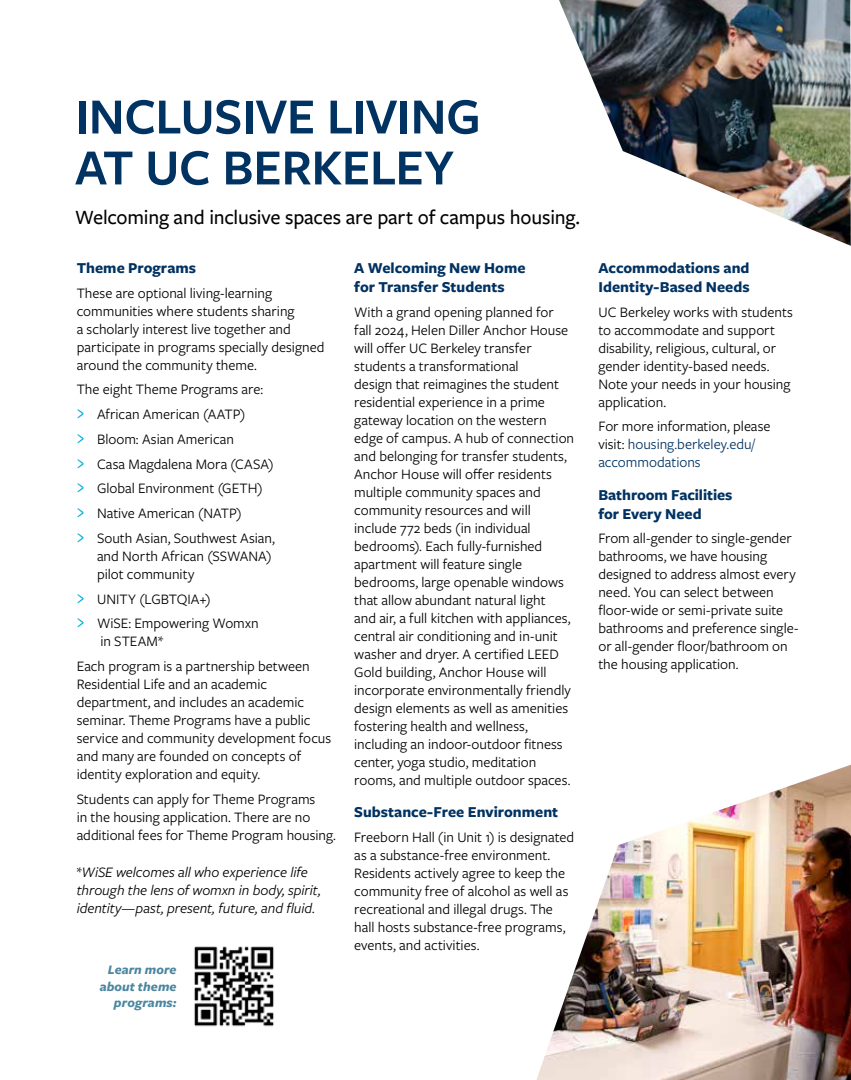
<style>
.page{position:relative;width:851px;height:1080px;background:#fff}
.page>*{position:absolute;margin:0;border:0;box-sizing:border-box;transform-origin:0 0}
.t1{font:600 52.5px/51px "Freight Sans Pro";letter-spacing:-.01em;color:#003262}
.t2{font:500 21px "Freight Sans Pro";letter-spacing:-.01em;color:#000}
.t3{font:700 15.75px/18.9px "Freight Sans Pro";color:#003262}
.t4{font:15px/18px "Freight Sans Pro";color:#000}
.t5{font:italic 15px/18px "Freight Sans Pro";letter-spacing:-.005em;color:#000}
.t6{font:15px/18px "Freight Sans Pro";color:#003262}
.t7{font:italic 700 13.5px/16.5px "Freight Sans Pro";letter-spacing:.005em;color:#4c86a0;text-align:right}
.s1{font-size:22.5px;color:#00b0da}
.s2{font-style:normal}
.s3{color:#000}
</style>
<div class="page">
<img style="left:536px;top:765px;width:314px;height:315px">
<img style="left:559px;top:0;width:291px;height:246px">
<img style="left:194px;top:946px;width:80px;height:81px">
<h1 class="t1" style="left:75px;top:89px;width:407px">INCLUSIVE LIVING<br>AT UC BERKELEY</h1>
<h2 class="t2" style="left:75px;top:203px;width:506px">Welcoming and inclusive spaces are part of campus housing.</h2>
<p class="t3" style="left:77px;top:258px;width:121px">Theme Programs</p>
<p class="t4" style="left:77px;top:283px;width:249px">These are optional living-learning communities where students sharing<br>a scholarly interest live together and participate in programs specially designed around the community theme.</p>
<p class="t4" style="left:77px;top:377px;width:200px;line-height:24.8px">The eight Theme Programs are:<br><span class="s1">›</span> African American (AATP)<br><span class="s1">›</span> Bloom: Asian American<br><span class="s1">›</span> Casa Magdalena Mora (CASA) <span class="s1">›</span> Global Environment (GETH)<br><span class="s1">›</span> Native American (NATP)<br><span class="s1">›</span> South Asian, Southwest Asian,</p>
<p class="t4" style="left:97px;top:546px;width:176px">and North African (SSWANA) pilot community</p>
<p class="t4" style="left:77px;top:586px;width:183px;line-height:24.8px"><span class="s1">›</span> UNITY (LGBTQIA+)<br><span class="s1">›</span> WiSE: Empowering Womxn</p>
<p class="t4" style="left:77px;top:629px;width:234px;line-height:24.8px;text-indent:24px">in STEAM*<br>Each program is a partnership between</p>
<p class="t4" style="left:77px;top:675px;width:256px">Residential Life and an academic department, and includes an academic seminar. Theme Programs have a public service and community development focus and many are founded on concepts of identity exploration and equity.</p>
<p class="t4" style="left:77px;top:789px;width:261px">Students can apply for Theme Programs<br>in the housing application. There are no additional fees for Theme Program housing.</p>
<p class="t5" style="left:77px;top:862px;width:245px"><span class="s2">*</span>WiSE welcomes all who experience life through the lens of womxn in body, spirit, identity—past, present, future, and fluid.</p>
<p class="t7" style="left:100px;top:961px;width:78px">Learn more about theme programs:</p>
<p class="t3" style="left:354px;top:258px;width:173px">A Welcoming New Home for Transfer Students</p>
<p class="t4" style="left:354px;top:302px;width:221px">With a grand opening planned for fall 2024, Helen Diller Anchor House will offer UC Berkeley transfer students a transformational<br>design that reimagines the student residential experience in a prime gateway location on the western edge of campus. A hub of connection and belonging for transfer students, Anchor House will offer residents multiple community spaces and community resources and will include 772 beds (in individual bedrooms). Each fully-furnished apartment will feature single bedrooms, large openable windows that allow abundant natural light<br>and air, a full kitchen with appliances, central air conditioning and in-unit washer and dryer. A certified LEED Gold building, Anchor House will incorporate environmentally friendly design elements as well as amenities fostering health and wellness, including an indoor-outdoor fitness center, yoga studio, meditation rooms, and multiple outdoor spaces.</p>
<p class="t3" style="left:354px;top:802px;width:205px">Substance-Free Environment</p>
<p class="t4" style="left:354px;top:827px;width:221px">Freeborn Hall (in Unit 1) is designated as a substance-free environment.<br>Residents actively agree to keep the community free of alcohol as well as recreational and illegal drugs. The hall hosts substance-free programs, events, and activities.</p>
<p class="t3" style="left:598px;top:258px;width:153px">Accommodations and<br>Identity-Based Needs</p>
<p class="t4" style="left:598px;top:302px;width:196px">UC Berkeley works with students to accommodate and support disability, religious, cultural, or gender identity-based needs.<br>Note your needs in your housing application.</p>
<p class="t6" style="left:598px;top:417px;width:174px"><span class="s3">For more information, please visit:</span> housing.berkeley.edu/ accommodations</p>
<p class="t3" style="left:598px;top:485px;width:136px">Bathroom Facilities for Every Need</p>
<p class="t4" style="left:598px;top:529px;width:201px">From all-gender to single-gender bathrooms, we have housing designed to address almost every need. You can select between floor-wide or semi-private suite bathrooms and preference single&shy;or all-gender floor/bathroom on the housing application.</p>
</div>
